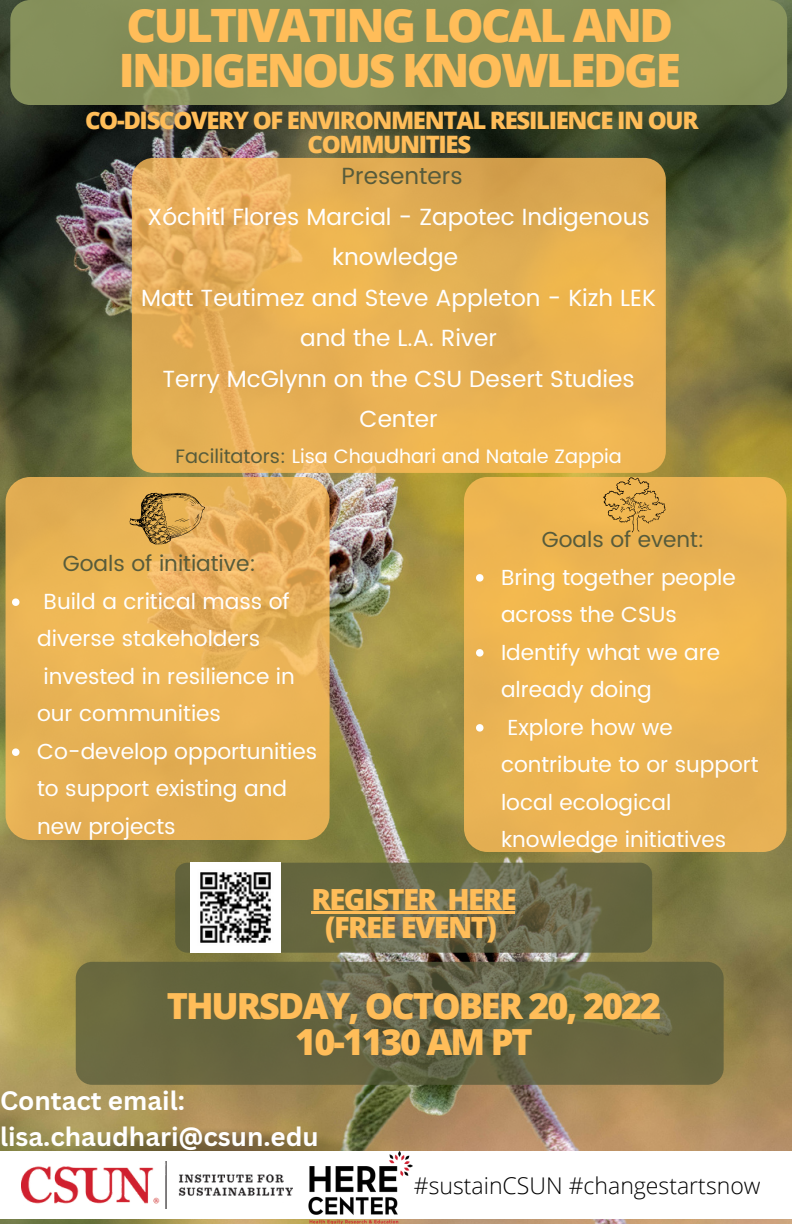
<style>
.page{position:relative;width:792px;height:1224px;background:#fff}
.page>*{position:absolute;margin:0;border:0;box-sizing:border-box;transform-origin:0 0}
.t1{font:800 46px/45px "Open Sans";letter-spacing:-.055em;color:#ffbd59}
.t2{font:800 36px/36px "Open Sans";letter-spacing:-.055em;color:#ffbd59;text-align:center}
.t3{font:800 29.2px/28.8px "Open Sans";letter-spacing:-.055em;color:#ffbd59;text-align:center}
.t4{font:700 26px/36px "Canva Sans";color:#fff}
.t5{font:800 24px/24px "Open Sans";letter-spacing:-.055em;color:#ffbd59;text-align:center}
.t6{font:23.4px/40.4px "Poppins";color:#fff;text-align:center}
.t7{font:23.4px "Poppins";color:#575b3b}
.t8{font:300 23px "Open Sans";color:#000}
.t9{font:21.8px/37.6px "Poppins";color:#fff}
.t10{font:21.8px "Poppins";color:#575b3b}
.t11{font:19.4px "Poppins";color:#fff}
.s1{color:#575b3b}
</style>
<div class="page">
<img style="left:0;top:0;width:792px;height:1224px">
<svg style="left:175px;top:863px;width:477px;height:90px;background:#6a6948"></svg>
<svg style="left:76px;top:962px;width:648px;height:123px;background:#656541"></svg>
<svg style="left:0;top:1085px;width:318px;height:139px;background:#a89257"></svg>
<svg style="left:132px;top:158px;width:534px;height:315px;background:#e6af54"></svg>
<svg style="left:6px;top:477px;width:324px;height:363px;background:#e7b156"></svg>
<img style="left:21px;top:1128px;width:378px;height:23px">
<div style="left:0;top:1151px;width:792px;height:68px;background:#fff"></div>
<img style="left:21px;top:1162px;width:272px;height:46px">
<div style="left:10px;top:0;width:777px;height:105px;background:#85905a;border-radius:20px"></div>
<svg style="left:128px;top:490px;width:79px;height:56px;background:#c6994c"></svg>
<img style="left:307px;top:1151px;width:105px;height:73px">
<img style="left:190px;top:863px;width:90px;height:90px">
<hr style="left:311px;top:912px;width:125px;height:2px;background:#ffbd59">
<svg style="left:436px;top:912px;width:12px;height:2px"></svg>
<hr style="left:448px;top:912px;width:67px;height:2px;background:#ffbd59">
<svg style="left:12px;top:598px;width:8px;height:8px"></svg>
<svg style="left:12px;top:748px;width:8px;height:8px"></svg>
<div style="left:464px;top:477px;width:323px;height:375px;background:#ecb452;border-radius:24px"></div>
<svg style="left:603px;top:477px;width:63px;height:55px"></svg>
<svg style="left:476px;top:574px;width:8px;height:8px"></svg>
<svg style="left:476px;top:649px;width:8px;height:8px"></svg>
<svg style="left:476px;top:724px;width:8px;height:8px"></svg>
<h1 class="t1" style="left:119px;top:2px;width:564px">CULTIVATING LOCAL AND<br>INDIGENOUS KNOWLEDGE</h1>
<p class="t5" style="left:85px;top:107px;width:615px">CO-DISCOVERY OF ENVIRONMENTAL RESILIENCE IN OUR<br>COMMUNITIES</p>
<p class="t7" style="left:342px;top:162px;width:123px">Presenters</p>
<p class="t6" style="left:141px;top:196px;width:516px">Xóchitl Flores Marcial - Zapotec Indigenous knowledge<br>Matt Teutimez and Steve Appleton - Kizh LEK and the L.A. River<br>Terry McGlynn on the CSU Desert Studies<br>Center</p>
<p class="t11" style="left:176px;top:445px;width:448px"><span class="s1">Facilitators:</span> Lisa Chaudhari and Natale Zappia</p>
<p class="t10" style="left:63px;top:551px;width:195px">Goals of initiative:</p>
<p class="t9" style="left:37px;top:583px;width:282px">Build a critical mass of diverse stakeholders invested in resilience in our communities<br>Co-develop opportunities to support existing and new projects</p>
<p class="t10" style="left:542px;top:527px;width:164px">Goals of event:</p>
<p class="t9" style="left:501px;top:558px;width:259px">Bring together people across the CSUs<br>Identify what we are already doing<br>Explore how we contribute to or support local ecological knowledge initiatives</p>
<h3 class="t3" style="left:311px;top:884px;width:207px">REGISTER HERE (FREE EVENT)</h3>
<h2 class="t2" style="left:167px;top:987px;width:496px">THURSDAY, OCTOBER 20, 2022<br>10-1130 AM PT</h2>
<p class="t4" style="left:0;top:1082px;width:320px">Contact email: lisa.chaudhari@csun.edu</p>
<p class="t8" style="left:414px;top:1169px;width:348px">#sustainCSUN #changestartsnow</p>
</div>
